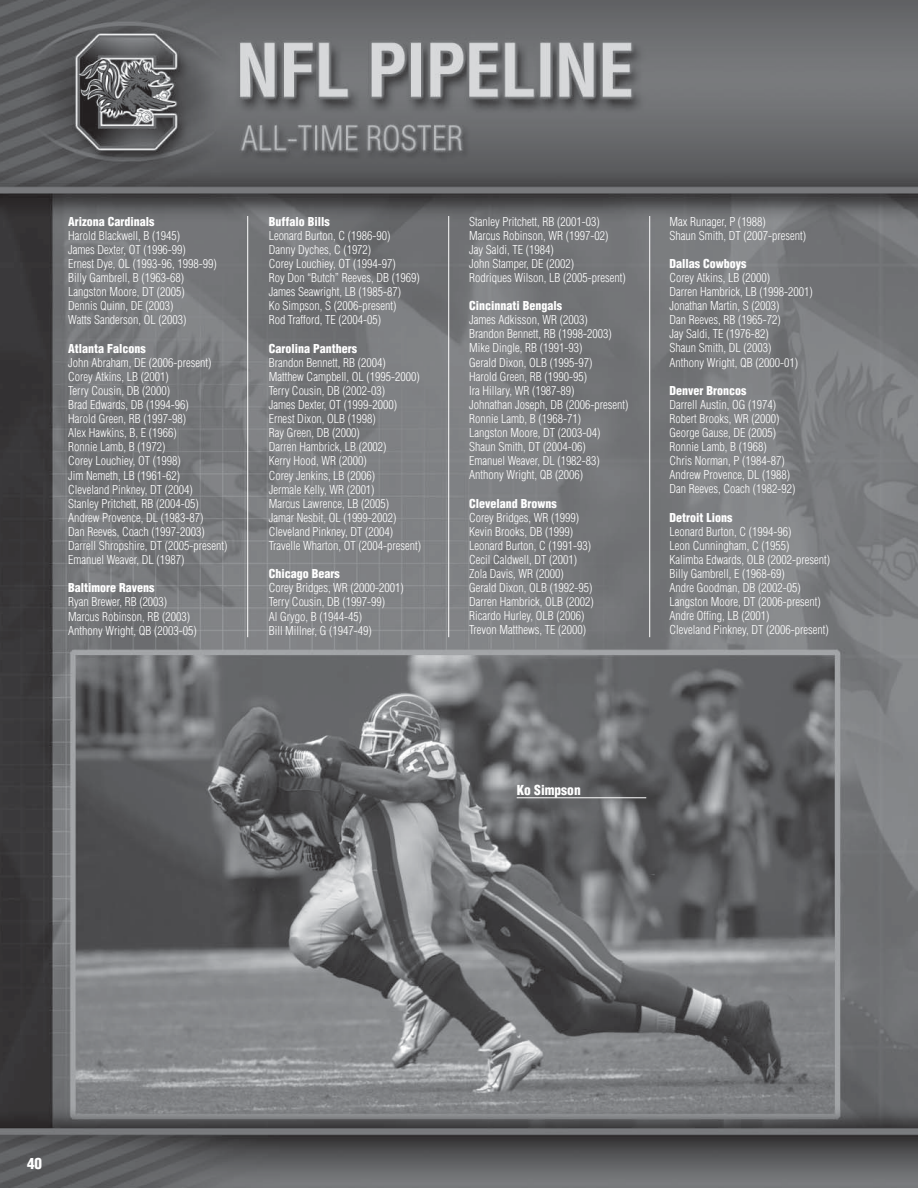
<style>
.page{position:relative;width:918px;height:1188px;background:#fff}
.page>*{position:absolute;margin:0;border:0;box-sizing:border-box;transform-origin:0 0}
.t1{font:900 condensed 15px "Helvetica";color:#fff}
.t2{font:900 condensed 13.5px "Helvetica";color:#fff}
.t3{font:300 condensed 12px/14.1px "Helvetica";color:#fff}
.t4{font:900 condensed 12px "Helvetica";color:#fff}
</style>
<div class="page">
<img style="left:0;top:0;width:918px;height:1188px">
<hr style="left:649px;top:216px;width:1px;height:421px;background:#fff">
<hr style="left:448px;top:216px;width:1px;height:421px;background:#fff">
<hr style="left:247px;top:216px;width:1px;height:421px;background:#fff">
<hr style="left:517px;top:798px;width:129px;height:1px;background:#fff">
<p class="t4" style="left:68px;top:217px;width:88px">Arizona Cardinals</p>
<p class="t3" style="left:68px;top:229px;width:150px">Harold Blackwell, B (1945)<br>James Dexter, OT (1996-99)<br>Ernest Dye, OL (1993-96, 1998-99)<br>Billy Gambrell, B (1963-68)<br>Langston Moore, DT (2005)<br>Dennis Quinn, DE (2003)<br>Watts Sanderson, OL (2003)</p>
<p class="t4" style="left:68px;top:344px;width:79px">Atlanta Falcons</p>
<p class="t3" style="left:68px;top:356px;width:161px">John Abraham, DE (2006-present)<br>Corey Atkins, LB (2001)<br>Terry Cousin, DB (2000)<br>Brad Edwards, DB (1994-96)<br>Harold Green, RB (1997-98)<br>Alex Hawkins, B, E (1966)<br>Ronnie Lamb, B (1972)<br>Corey Louchiey, OT (1998)<br>Jim Nemeth, LB (1961-62)<br>Cleveland Pinkney, DT (2004)<br>Stanley Pritchett, RB (2004-05)<br>Andrew Provence, DL (1983-87)<br>Dan Reeves, Coach (1997-2003)<br>Darrell Shropshire, DT (2005-present)<br>Emanuel Weaver, DL (1987)</p>
<p class="t4" style="left:68px;top:583px;width:88px">Baltimore Ravens</p>
<p class="t3" style="left:68px;top:596px;width:130px">Ryan Brewer, RB (2003)<br>Marcus Robinson, RB (2003)<br>Anthony Wright, QB (2003-05)</p>
<p class="t4" style="left:269px;top:217px;width:63px">Buffalo Bills</p>
<p class="t3" style="left:269px;top:229px;width:153px">Leonard Burton, C (1986-90)<br>Danny Dyches, C (1972)<br>Corey Louchiey, OT (1994-97)<br>Roy Don “Butch” Reeves, DB (1969)<br>James Seawright, LB (1985-87)<br>Ko Simpson, S (2006-present)<br>Rod Trafford, TE (2004-05)</p>
<p class="t4" style="left:269px;top:344px;width:90px">Carolina Panthers</p>
<p class="t3" style="left:269px;top:356px;width:154px">Brandon Bennett, RB (2004)<br>Matthew Campbell, OL (1995-2000)<br>Terry Cousin, DB (2002-03)<br>James Dexter, OT (1999-2000)<br>Ernest Dixon, OLB (1998)<br>Ray Green, DB (2000)<br>Darren Hambrick, LB (2002)<br>Kerry Hood, WR (2000)<br>Corey Jenkins, LB (2006)<br>Jermale Kelly, WR (2001)<br>Marcus Lawrence, LB (2005)<br>Jamar Nesbit, OL (1999-2002)<br>Cleveland Pinkney, DT (2004)<br>Travelle Wharton, OT (2004-present)</p>
<p class="t4" style="left:269px;top:569px;width:73px">Chicago Bears</p>
<p class="t3" style="left:269px;top:582px;width:137px">Corey Bridges, WR (2000-2001)<br>Terry Cousin, DB (1997-99)<br>Al Grygo, B (1944-45)<br>Bill Millner, G (1947-49)</p>
<p class="t3" style="left:469px;top:215px;width:158px">Stanley Pritchett, RB (2001-03)<br>Marcus Robinson, WR (1997-02)<br>Jay Saldi, TE (1984)<br>John Stamper, DE (2002)<br>Rodriques Wilson, LB (2005-present)</p>
<p class="t4" style="left:469px;top:301px;width:95px">Cincinnati Bengals</p>
<p class="t3" style="left:469px;top:314px;width:161px">James Adkisson, WR (2003)<br>Brandon Bennett, RB (1998-2003)<br>Mike Dingle, RB (1991-93)<br>Gerald Dixon, OLB (1995-97)<br>Harold Green, RB (1990-95)<br>Ira Hillary, WR (1987-89)<br>Johnathan Joseph, DB (2006-present)<br>Ronnie Lamb, B (1968-71)<br>Langston Moore, DT (2003-04)<br>Shaun Smith, DT (2004-06)<br>Emanuel Weaver, DL (1982-83)<br>Anthony Wright, QB (2006)</p>
<p class="t4" style="left:469px;top:499px;width:89px">Cleveland Browns</p>
<p class="t3" style="left:469px;top:511px;width:126px">Corey Bridges, WR (1999)<br>Kevin Brooks, DB (1999)<br>Leonard Burton, C (1991-93)<br>Cecil Caldwell, DT (2001)<br>Zola Davis, WR (2000)<br>Gerald Dixon, OLB (1992-95)<br>Darren Hambrick, OLB (2002)<br>Ricardo Hurley, OLB (2006)<br>Trevon Matthews, TE (2000)</p>
<p class="t3" style="left:670px;top:215px;width:138px">Max Runager, P (1988)<br>Shaun Smith, DT (2007-present)</p>
<p class="t4" style="left:670px;top:259px;width:79px">Dallas Cowboys</p>
<p class="t3" style="left:670px;top:272px;width:145px">Corey Atkins, LB (2000)<br>Darren Hambrick, LB (1998-2001)<br>Jonathan Martin, S (2003)<br>Dan Reeves, RB (1965-72)<br>Jay Saldi, TE (1976-82)<br>Shaun Smith, DL (2003)<br>Anthony Wright, QB (2000-01)</p>
<p class="t4" style="left:670px;top:386px;width:78px">Denver Broncos</p>
<p class="t3" style="left:670px;top:398px;width:127px">Darrell Austin, OG (1974)<br>Robert Brooks, WR (2000)<br>George Gause, DE (2005)<br>Ronnie Lamb, B (1968)<br>Chris Norman, P (1984-87)<br>Andrew Provence, DL (1988)<br>Dan Reeves, Coach (1982-92)</p>
<p class="t4" style="left:670px;top:513px;width:64px">Detroit Lions</p>
<p class="t3" style="left:670px;top:525px;width:162px">Leonard Burton, C (1994-96)<br>Leon Cunningham, C (1955)<br>Kalimba Edwards, OLB (2002-present)<br>Billy Gambrell, E (1968-69)<br>Andre Goodman, DB (2002-05)<br>Langston Moore, DT (2006-present)<br>Andre Offing, LB (2001)<br>Cleveland Pinkney, DT (2006-present)</p>
<p class="t2" style="left:517px;top:785px;width:66px">Ko Simpson</p>
<p class="t1" style="left:27px;top:1157px;width:16px">40</p>
</div>
